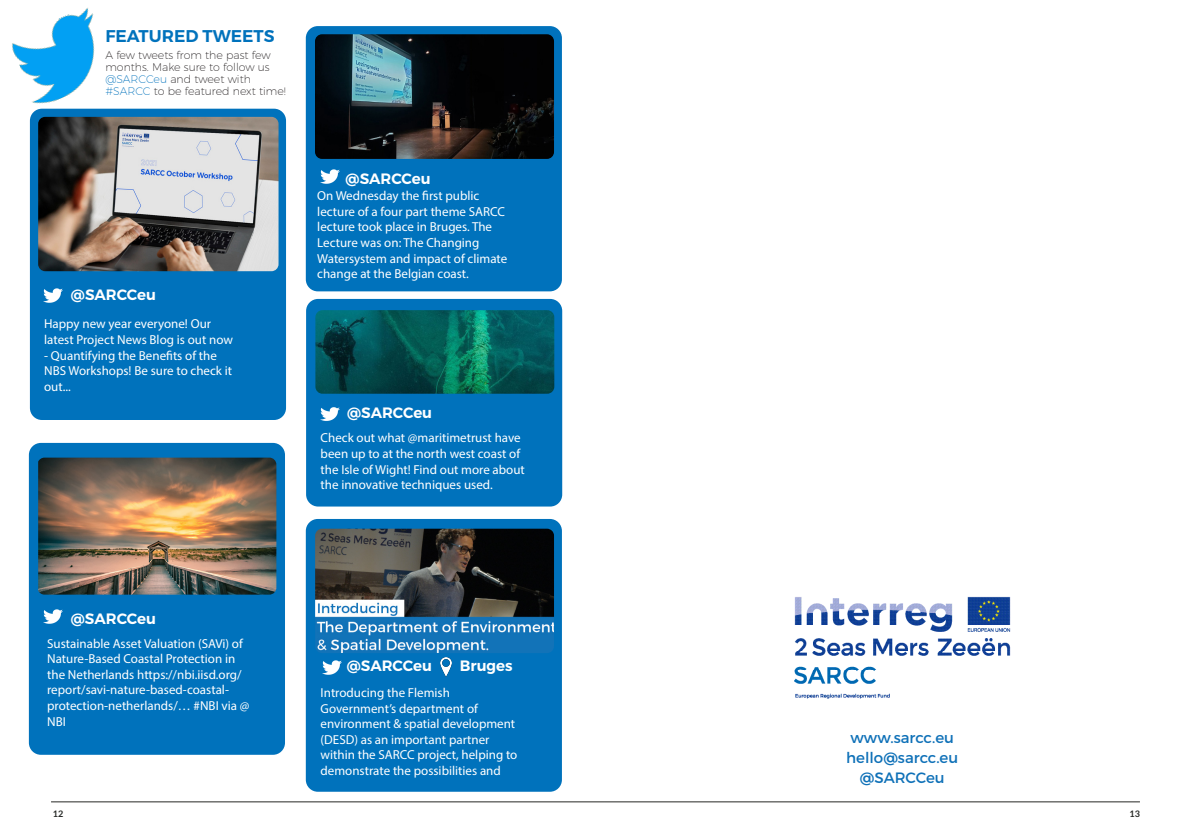
<style>
.page{position:relative;width:1191px;height:840px;background:#fff}
.page>*{position:absolute;margin:0;border:0;box-sizing:border-box;transform-origin:0 0}
.t1{font:600 17px "Montserrat";color:#0072bc}
.t2{font:600 15px "Montserrat";color:#fff}
.Body_Text_-_Align_Ce{font:15px/20px "Montserrat";color:#0f71b8}
.t3{font:13px/15.6px "Myriad Pro";color:#fff}
.Body_Text_-_Align_Ce-2{font:200 11px/12px "Montserrat";color:#231f20}
.t4{font:700 9px "Lato";color:#262825}
.s1{color:#0072bc}
</style>
<div class="page">
<hr style="left:51px;top:801px;width:553px;height:1px;background:#262825">
<hr style="left:604px;top:801px;width:536px;height:1px;background:#262825">
<div style="left:30px;top:109px;width:256px;height:311px;background:#0072bc;border-radius:12px"></div>
<img style="left:38px;top:117px;width:240px;height:154px">
<div style="left:306px;top:26px;width:256px;height:265px;background:#0072bc;border-radius:12px"></div>
<img style="left:315px;top:34px;width:239px;height:125px">
<div style="left:306px;top:518px;width:256px;height:273px;background:#0072bc;border-radius:12px"></div>
<img style="left:315px;top:528px;width:239px;height:124px">
<div style="left:29px;top:442px;width:256px;height:312px;background:#0072bc;border-radius:12px"></div>
<img style="left:38px;top:457px;width:238px;height:137px">
<div style="left:306px;top:299px;width:256px;height:207px;background:#0072bc;border-radius:12px"></div>
<img style="left:315px;top:310px;width:239px;height:83px">
<img style="left:794px;top:596px;width:217px;height:103px">
<img style="left:12px;top:8px;width:116px;height:103px">
<img style="left:322px;top:660px;width:20px;height:15px">
<img style="left:320px;top:407px;width:20px;height:14px">
<img style="left:43px;top:609px;width:20px;height:15px">
<img style="left:43px;top:288px;width:20px;height:15px">
<img style="left:320px;top:169px;width:20px;height:15px">
<img style="left:440px;top:657px;width:11px;height:19px">
<p class="t1" style="left:105px;top:25px;width:171px">FEATURED TWEETS</p>
<p class="Body_Text_-_Align_Ce-2" style="left:105px;top:49px;width:182px">A few tweets from the past few months. Make sure to follow us <span class="s1">@SARCCeu</span> and tweet with <span class="s1">#SARCC</span> to be featured next time!</p>
<p class="t2" style="left:71px;top:285px;width:87px">@SARCCeu</p>
<p class="t3" style="left:44px;top:316px;width:190px">Happy new year everyone! Our latest Project News Blog is out now</p>
<p class="t3" style="left:44px;top:347px;width:189px">- Quantifying the Benefits of the<br>NBS Workshops! Be sure to check it out...</p>
<p class="t2" style="left:346px;top:169px;width:87px">@SARCCeu</p>
<p class="t3" style="left:317px;top:188px;width:192px">On Wednesday the first public lecture of a four part theme SARCC lecture took place in Bruges. The<br>Lecture was on: The Changing<br>Watersystem and impact of climate change at the Belgian coast.</p>
<p class="t2" style="left:347px;top:403px;width:87px">@SARCCeu</p>
<p class="t3" style="left:320px;top:430px;width:206px">Check out what @maritimetrust have been up to at the north west coast of the Isle of Wight! Find out more about the innovative techniques used.</p>
<p class="t2" style="left:71px;top:609px;width:87px">@SARCCeu</p>
<p class="t3" style="left:47px;top:635px;width:204px">Sustainable Asset Valuation (SAVi) of<br>Nature-Based Coastal Protection in the Netherlands https://nbi.iisd.org/ report/savi-nature-based-coastal&shy;protection-netherlands/… #NBI via @<br>NBI</p>
<p class="t2" style="left:347px;top:656px;width:87px">@SARCCeu</p>
<p class="t2" style="left:460px;top:655px;width:54px">Bruges</p>
<p class="t3" style="left:320px;top:684px;width:198px">Introducing the Flemish<br>Government’s department of environment &amp; spatial development (DESD) as an important partner within the SARCC project, helping to demonstrate the possibilities and</p>
<p class="Body_Text_-_Align_Ce" style="left:846px;top:727px;width:113px">www.sarcc.eu hello@sarcc.eu</p>
<p class="Body_Text_-_Align_Ce" style="left:859px;top:767px;width:86px">@SARCCeu</p>
<p class="t4" style="left:53px;top:808px;width:12px">12</p>
<p class="t4" style="left:1129px;top:808px;width:12px">13</p>
</div>
